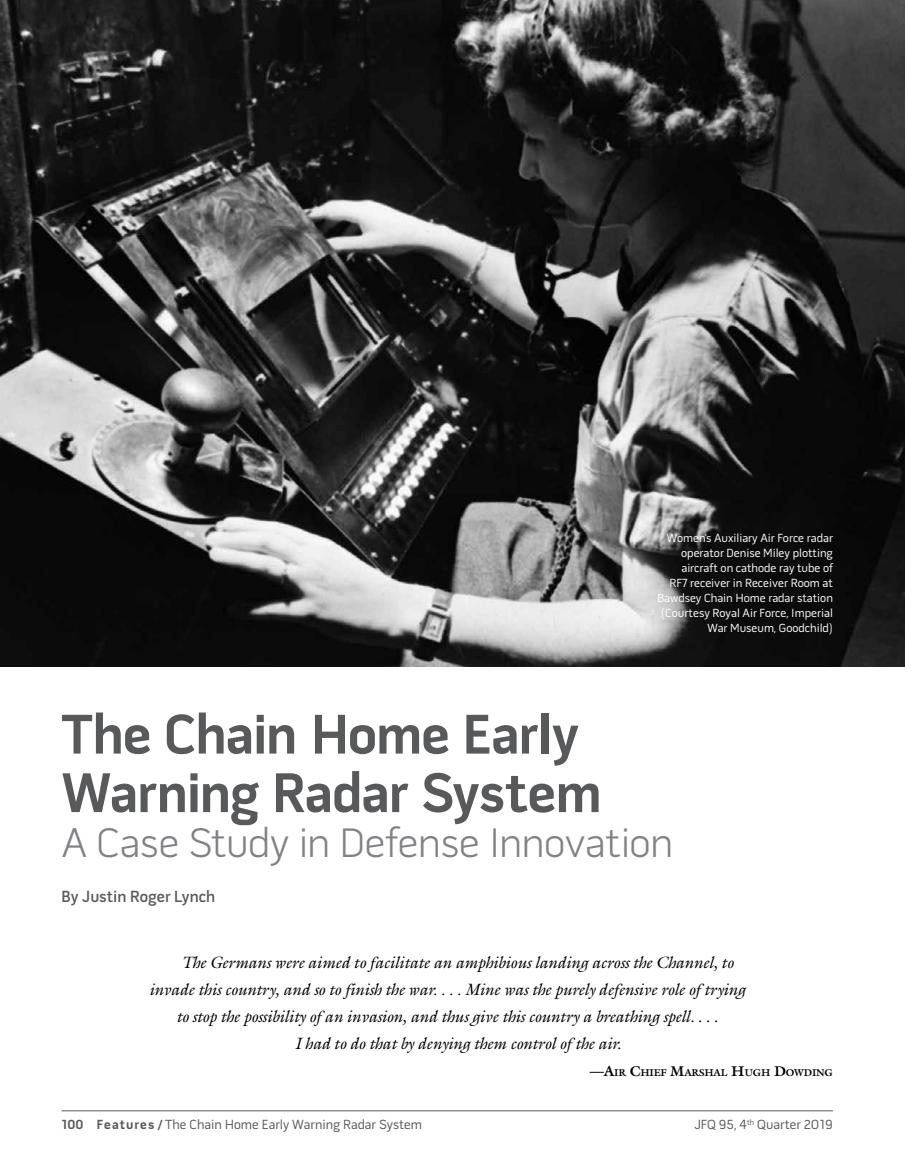
<style>
.page{position:relative;width:905px;height:1175px;background:#fff}
.page>*{position:absolute;margin:0;border:0;box-sizing:border-box;transform-origin:0 0}
.t1{font:700 57px/58.5px "Pill Gothic 600 mg";letter-spacing:-.015em;color:#58595b}
.t2{font:300 42px "Pill Gothic 600 mg";letter-spacing:-.01em;color:#808285}
.t3{font:italic 16.5px "Galliard Std";letter-spacing:-.015em;color:#000}
.t4{font:600 16.5px "Pill Gothic 600 mg";color:#58595b}
.t5{font:13.5px "Pill Gothic 600 mg";color:#58595b}
.t6{font:12px/15px "Pill Gothic 600 mg";color:#fff;text-align:right}
.t7{font:700 10.05px "Galliard Std";letter-spacing:-.02em;color:#000}
.s1{font-size:14.25px}
.s2{font-weight:700}
</style>
<div class="page">
<hr style="left:62px;top:1110px;width:770px;height:1px;background:#58595b">
<img style="left:0;top:0;width:904px;height:666px">
<p class="t6" style="left:657px;top:532px;width:177px">Women’s Auxiliary Air Force radar operator Denise Miley plotting aircraft on cathode ray tube of<br>RF7 receiver in Receiver Room at<br>Bawdsey Chain Home radar station (Courtesy Royal Air Force, Imperial<br>War Museum, Goodchild)</p>
<h1 class="t1" style="left:62px;top:710px;width:541px">The Chain Home Early<br>Warning Radar System</h1>
<h2 class="t2" style="left:62px;top:826px;width:613px">A Case Study in Defense Innovation</h2>
<p class="t4" style="left:62px;top:890px;width:155px">By Justin Roger Lynch</p>
<p class="t3" style="left:182px;top:952px;width:553px">The Germans were aimed to facilitate an amphibious landing across the Channel, to</p>
<p class="t3" style="left:149px;top:979px;width:597px">invade this country, and so to finish the war. . . . Mine was the purely defensive role of trying</p>
<p class="t3" style="left:176px;top:1006px;width:543px">to stop the possibility of an invasion, and thus give this country a breathing spell. . . .</p>
<p class="t3" style="left:294px;top:1033px;width:328px">I had to do that by denying them control of the air.</p>
<p class="t7" style="left:590px;top:1066px;width:244px"><span class="s1">—A</span>IR <span class="s1">C</span>HIEF <span class="s1">M</span>ARSHAL <span class="s1">H</span>UGH <span class="s1">D</span>OWDING</p>
<p class="t5" style="left:62px;top:1119px;width:362px"><span class="s2">100 Features /</span> The Chain Home Early Warning Radar System</p>
<p class="t5" style="left:694px;top:1119px;width:140px">JFQ 95, 4<sup>th</sup> Quarter 2019</p>
</div>
